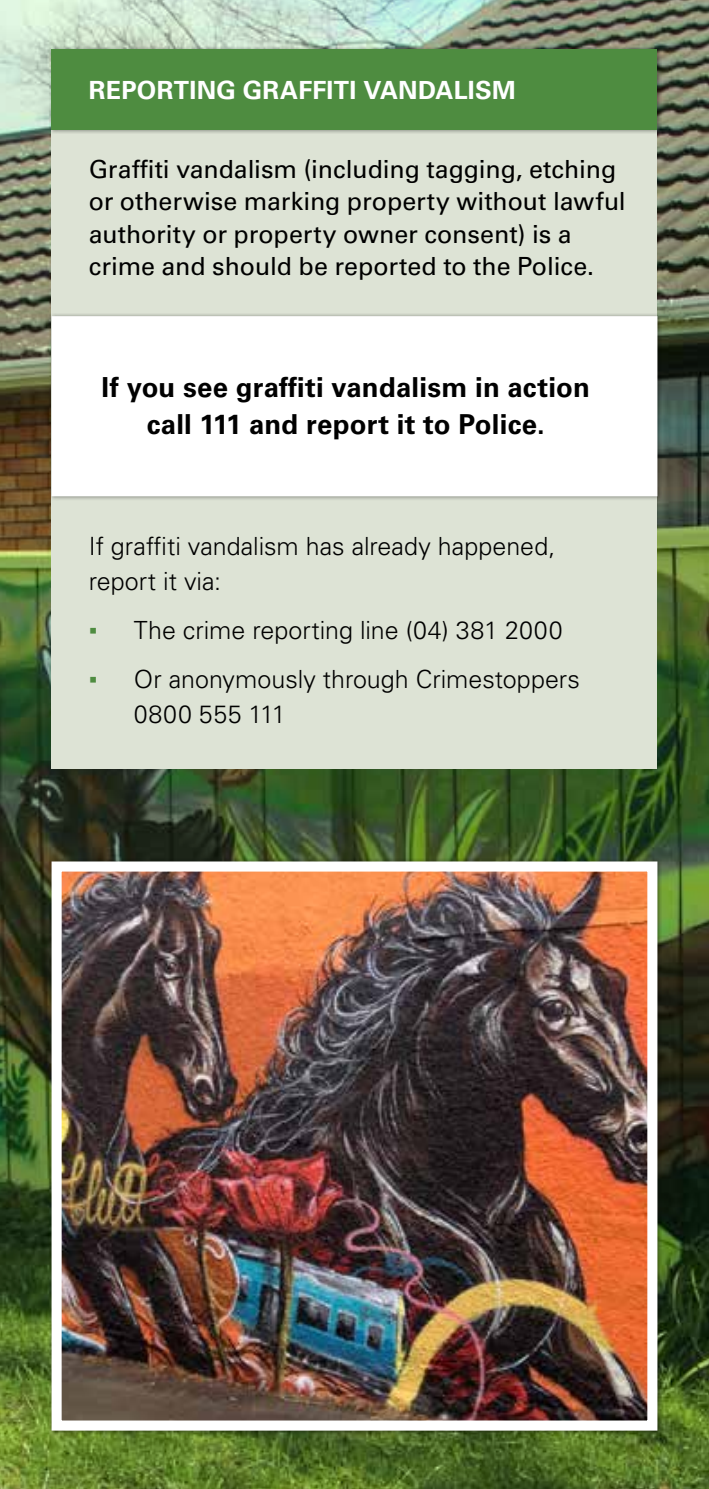
<style>
.page{position:relative;width:709px;height:1489px;background:#fff}
.page>*{position:absolute;margin:0;border:0;box-sizing:border-box;transform-origin:0 0}
.t1{font:700 27.5px/37.5px "Univers LT Pro 65";letter-spacing:.01em;color:#000;text-align:center}
.t2{font:25px/32.5px "Univers LT Pro 55 Roman";letter-spacing:-.005em;color:#000}
.t3{font:300 25px/35px "Univers LT Pro 45";color:#000}
.t4{font:700 25px "Univers LT Pro 65";letter-spacing:.01em;color:#fff}
.s1{font-family:"Arial Narrow";font-weight:400;color:#4e8c40}
</style>
<div class="page">
<img style="left:0;top:0;width:709px;height:1488px">
<div style="left:49px;top:858px;width:612px;height:577px;background:#000;opacity:.4"></div>
<img style="left:63px;top:872px;width:583px;height:547px">
<div style="left:52px;top:861px;width:605px;height:569px;border:10px solid #fff"></div>
<div style="left:52px;top:119px;width:605px;height:649px;background:#dde3d5"></div>
<div style="left:49px;top:46px;width:612px;height:88px;background:#000;opacity:.4"></div>
<div style="left:52px;top:49px;width:605px;height:81px;background:#4e8c40"></div>
<div style="left:49px;top:313px;width:612px;height:188px;background:#000;opacity:.4"></div>
<div style="left:52px;top:316px;width:605px;height:180px;background:#fff"></div>
<p class="t4" style="left:89px;top:72px;width:428px">REPORTING GRAFFITI VANDALISM</p>
<p class="t2" style="left:89px;top:151px;width:538px">Graffiti vandalism (including tagging, etching or otherwise marking property without lawful authority or property owner consent) is a crime and should be reported to the Police.</p>
<p class="t1" style="left:102px;top:367px;width:490px">If you see graffiti vandalism in action call 111 and report it to Police.</p>
<p class="t3" style="left:89px;top:527px;width:468px">If graffiti vandalism has already happened, report it via:</p>
<p class="t3" style="left:89px;top:611px;width:475px"><span class="s1">▪</span> The crime reporting line (04) 381 2000</p>
<p class="t3" style="left:134px;top:661px;width:447px;text-indent:-45px"><span class="s1">▪</span> Or anonymously through Crimestoppers<br>0800 555 111</p>
</div>
